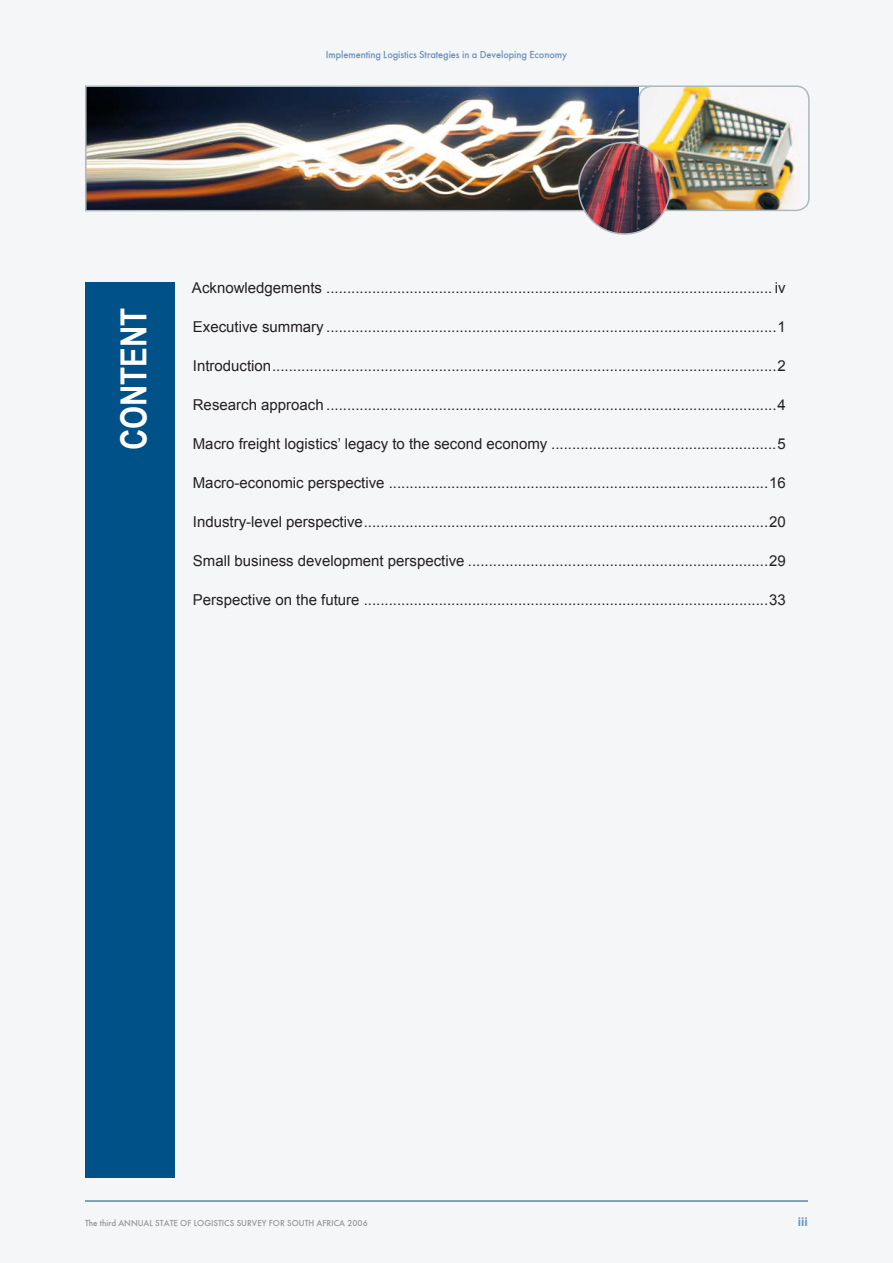
<style>
.page{position:relative;width:893px;height:1263px;background:#f5f6f8}
.page>*{position:absolute;margin:0;border:0;box-sizing:border-box;transform-origin:0 0}
.t1{font:700 36px "Arial Narrow";color:#fff}
.t2{font:15px "Arial";color:#231f20}
.t3{font:700 12px "Arial";color:#6892bb}
.t4{font:500 10.5px "Futura Mac";letter-spacing:-.01em;color:#6892bb}
.t5{font:500 9px "Futura Mac";color:#939598}
</style>
<div class="page">
<hr style="left:85px;top:1200px;width:723px;height:1px;background:#005187">
<div style="left:85px;top:282px;width:89px;height:896px;background:#005187"></div>
<img style="left:88px;top:88px;width:713px;height:123px">
<div style="left:85px;top:85px;width:567px;height:126px;border:2px solid #aeb8be"></div>
<img style="left:638px;top:85px;width:172px;height:125px">
<img style="left:579px;top:142px;width:91px;height:92px;border-radius:50%">
<div style="left:578px;top:142px;width:93px;height:93px;border:2px solid #aeb8be;border-radius:50%"></div>
<p class="t4" style="left:326px;top:48px;width:243px">Implementing Logistics Strategies in a Developing Economy</p>
<h1 class="t1" style="left:107px;top:450px;width:144px;rotate:-90deg">CONTENT</h1>
<p class="t2" style="left:192px;top:278px;width:595px">Acknowledgements ........................................................................................................... iv</p>
<p class="t2" style="left:193px;top:317px;width:594px">Executive summary ............................................................................................................1</p>
<p class="t2" style="left:193px;top:356px;width:594px">Introduction .........................................................................................................................2</p>
<p class="t2" style="left:193px;top:395px;width:594px">Research approach ............................................................................................................4</p>
<p class="t2" style="left:193px;top:434px;width:594px">Macro freight logistics’ legacy to the second economy ......................................................5</p>
<p class="t2" style="left:193px;top:473px;width:594px">Macro-economic perspective ...........................................................................................16</p>
<p class="t2" style="left:193px;top:512px;width:594px">Industry-level perspective .................................................................................................20</p>
<p class="t2" style="left:193px;top:551px;width:594px">Small business development perspective ........................................................................29</p>
<p class="t2" style="left:193px;top:590px;width:594px">Perspective on the future .................................................................................................33</p>
<p class="t5" style="left:85px;top:1218px;width:284px">The third ANNUAL STATE OF LOGISTICS SURVEY FOR SOUTH AFRICA 2006</p>
<p class="t3" style="left:798px;top:1214px;width:12px">iii</p>
</div>
